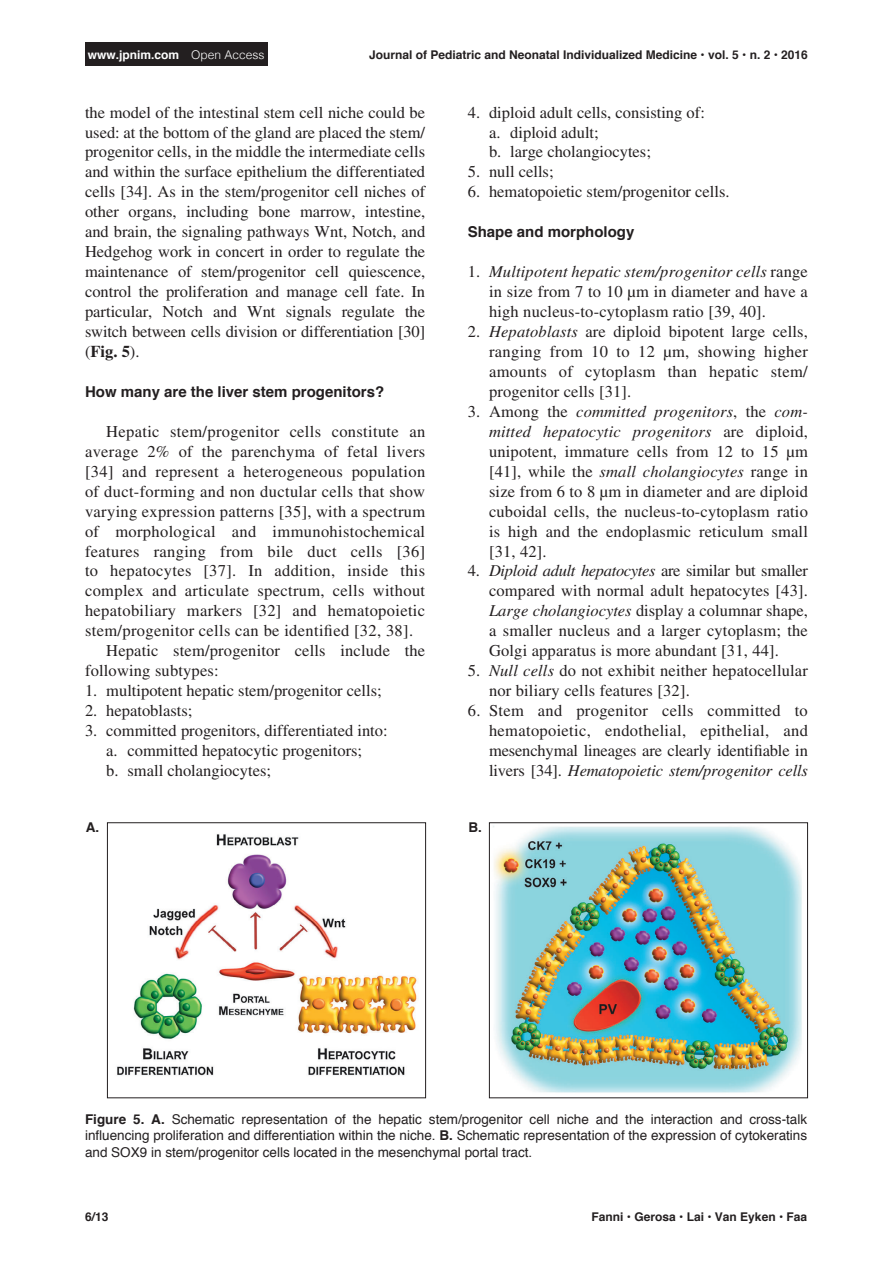
<style>
.page{position:relative;width:893px;height:1263px;background:#fff}
.page>*{position:absolute;margin:0;border:0;box-sizing:border-box;transform-origin:0 0}
.Body1{font:16.5px/20px "Times LT Std";letter-spacing:.01em;color:#231f20;text-align:justify}
.BulletList2_2{font:16.5px/20px "Times LT Std";letter-spacing:.01em;color:#231f20;text-align:justify}
.BulletList2_1{font:16.5px/20px "Times LT Std";letter-spacing:.01em;color:#231f20;text-align:justify}
.BulletList_Level2-3{font:16.5px "Times LT Std";color:#231f20}
.Heading2{font:700 15px "Helvetica";color:#231f20}
.t1{font:13.5px/16.2px "Helvetica";color:#231f20;text-align:justify}
.t2{font:700 13.5px "Helvetica";color:#231f20}
.Footer_Left{font:700 12px "Helvetica";color:#231f20}
.t3{font:700 12px "Helvetica";color:#fff}
.s1{font-weight:300}
.s2{font-weight:700}
.s3{font-style:italic}
</style>
<div class="page">
<div style="left:85px;top:43px;width:182px;height:23px;background:#231f20"></div>
<img style="left:117px;top:834px;width:300px;height:242px">
<div style="left:107px;top:822px;width:319px;height:276px;border:1px solid #231f20"></div>
<img style="left:493px;top:826px;width:309px;height:267px">
<div style="left:489px;top:822px;width:319px;height:276px;border:1px solid #231f20"></div>
<p class="t3" style="left:88px;top:45px;width:178px">www.jpnim.com <span class="s1">Open Access</span></p>
<p class="Footer_Left" style="left:369px;top:45px;width:440px">Journal of Pediatric and Neonatal Individualized Medicine • vol. 5 • n. 2 • 2016</p>
<p class="Body1" style="left:85px;top:102px;width:342px">the model of the intestinal stem cell niche could be used: at the bottom of the gland are placed the stem/ progenitor cells, in the middle the intermediate cells and within the surface epithelium the differentiated cells [34]. As in the stem/progenitor cell niches of other organs, including bone marrow, intestine, and brain, the signaling pathways Wnt, Notch, and Hedgehog work in concert in order to regulate the maintenance of stem/progenitor cell quiescence, control the proliferation and manage cell fate. In particular, Notch and Wnt signals regulate the switch between cells division or differentiation [30] (<span class="s2">Fig. 5</span>).</p>
<p class="Heading2" style="left:85px;top:379px;width:301px">How many are the liver stem progenitors?</p>
<p class="Body1" style="left:85px;top:421px;width:342px;text-indent:21px">Hepatic stem/progenitor cells constitute an average 2% of the parenchyma of fetal livers [34] and represent a heterogeneous population of duct-forming and non ductular cells that show varying expression patterns [35], with a spectrum of morphological and immunohistochemical features ranging from bile duct cells [36] to hepatocytes [37]. In addition, inside this complex and articulate spectrum, cells without hepatobiliary markers [32] and hematopoietic stem/progenitor cells can be identified [32, 38].</p>
<p class="Body1" style="left:85px;top:641px;width:342px;text-indent:21px">Hepatic stem/progenitor cells include the following subtypes:</p>
<p class="BulletList2_1" style="left:85px;top:681px;width:298px">1. multipotent hepatic stem/progenitor cells;</p>
<p class="BulletList2_2" style="left:85px;top:700px;width:109px">2. hepatoblasts;</p>
<p class="BulletList2_2" style="left:85px;top:720px;width:304px">3. committed progenitors, differentiated into:</p>
<p class="BulletList_Level2-3" style="left:106px;top:741px;width:257px">a. committed hepatocytic progenitors;</p>
<p class="BulletList_Level2-3" style="left:106px;top:761px;width:166px">b. small cholangiocytes;</p>
<p class="BulletList2_2" style="left:468px;top:102px;width:239px">4. diploid adult cells, consisting of:</p>
<p class="BulletList_Level2-3" style="left:489px;top:123px;width:111px">a. diploid adult;</p>
<p class="BulletList_Level2-3" style="left:489px;top:143px;width:163px">b. large cholangiocytes;</p>
<p class="BulletList2_2" style="left:468px;top:162px;width:87px">5. null cells;</p>
<p class="BulletList2_2" style="left:468px;top:182px;width:263px">6. hematopoietic stem/progenitor cells.</p>
<p class="Heading2" style="left:468px;top:220px;width:168px">Shape and morphology</p>
<p class="BulletList2_1" style="left:489px;top:262px;width:320px;text-indent:-21px">1. <span class="s3">Multipotent hepatic stem/progenitor cells</span> range in size from 7 to 10 μm in diameter and have a high nucleus-to-cytoplasm ratio [39, 40].</p>
<p class="BulletList2_2" style="left:489px;top:321px;width:320px;text-indent:-21px">2. <span class="s3">Hepatoblasts</span> are diploid bipotent large cells, ranging from 10 to 12 µm, showing higher amounts of cytoplasm than hepatic stem/ progenitor cells [31].</p>
<p class="BulletList2_2" style="left:489px;top:401px;width:320px;text-indent:-21px">3. Among the <span class="s3">committed progenitors</span>, the <span class="s3">com&shy;mitted hepatocytic progenitors</span> are diploid, unipotent, immature cells from 12 to 15 µm [41], while the <span class="s3">small cholangiocytes</span> range in size from 6 to 8 μm in diameter and are diploid cuboidal cells, the nucleus-to-cytoplasm ratio is high and the endoplasmic reticulum small [31, 42].</p>
<p class="BulletList2_2" style="left:489px;top:561px;width:320px;text-indent:-21px">4. <span class="s3">Diploid adult hepatocytes</span> are similar but smaller compared with normal adult hepatocytes [43].<br><span class="s3">Large cholangiocytes</span> display a columnar shape, a smaller nucleus and a larger cytoplasm; the Golgi apparatus is more abundant [31, 44].</p>
<p class="BulletList2_2" style="left:489px;top:661px;width:320px;text-indent:-21px">5. <span class="s3">Null cells</span> do not exhibit neither hepatocellular nor biliary cells features [32].</p>
<p class="BulletList2_2" style="left:489px;top:700px;width:320px;text-indent:-21px">6. Stem and progenitor cells committed to hematopoietic, endothelial, epithelial, and mesenchymal lineages are clearly identifiable in livers [34]. <span class="s3">Hematopoietic stem/progenitor cells</span></p>
<p class="t2" style="left:86px;top:817px;width:15px">A.</p>
<p class="t2" style="left:468px;top:817px;width:15px">B.</p>
<p class="t1" style="left:85px;top:1112px;width:724px"><span class="s2">Figure 5. A.</span> Schematic representation of the hepatic stem/progenitor cell niche and the interaction and cross-talk influencing proliferation and differentiation within the niche. <span class="s2">B.</span> Schematic representation of the expression of cytokeratins and SOX9 in stem/progenitor cells located in the mesenchymal portal tract.</p>
<p class="Footer_Left" style="left:85px;top:1207px;width:25px">6/13</p>
<p class="Footer_Left" style="left:592px;top:1207px;width:217px">Fanni • Gerosa • Lai • Van Eyken • Faa</p>
</div>
